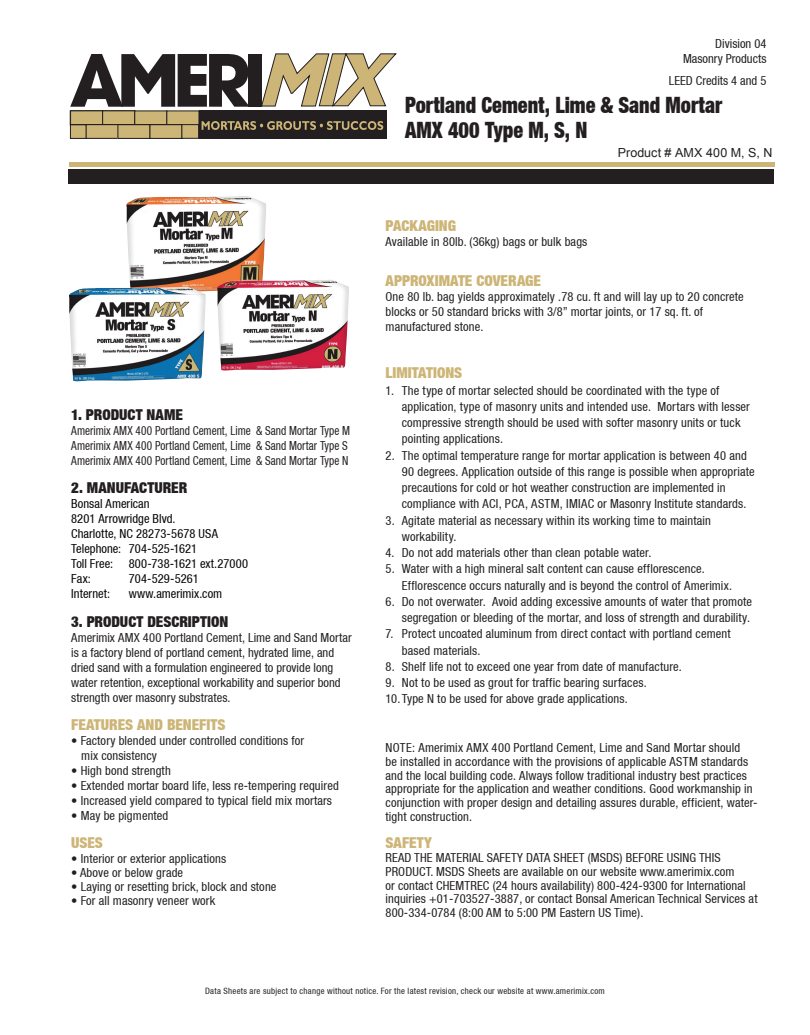
<style>
.page{position:relative;width:810px;height:1035px;background:#fff}
.page>*{position:absolute;margin:0;border:0;box-sizing:border-box;transform-origin:0 0}
.Body_Copy{font:900 condensed 22.5px "Helvetica Neue LT";color:#231f20;scale:.9 1}
.t1{font:900 condensed 15px "Helvetica Neue LT";color:#ccb576}
.t2{font:900 condensed 15px "Helvetica Neue LT";color:#231f20}
.Body_Copy-2{font:condensed 12.5px/13.8px "Helvetica Neue LT";letter-spacing:.01em;color:#231f20}
.Bullet_Body_Copy{font:condensed 12.5px "Helvetica Neue LT";letter-spacing:.01em;color:#231f20}
.t3{font:condensed 12.5px "Helvetica Neue LT";letter-spacing:.005em;color:#040503}
.Body_Copy-3{font:condensed 12.5px "Helvetica Neue LT";letter-spacing:.01em;color:#231f20;scale:.9 1}
.Body_Copy-4{font:12.5px "Arial";letter-spacing:.01em;color:#231f20}
.t4{font:condensed 8.75px "Helvetica Neue LT";letter-spacing:.03em;color:#231f20}
</style>
<div class="page">
<img style="left:126px;top:196px;width:140px;height:96px">
<div style="left:69px;top:169px;width:705px;height:14px;background:#231f20"></div>
<hr style="left:69px;top:163px;width:705px;height:4px;background:#ccb576">
<div style="left:248px;top:54px;width:14px;height:53px;background:#231f20"></div>
<svg style="left:70px;top:54px;width:178px;height:53px"></svg>
<svg style="left:262px;top:53px;width:135px;height:54px"></svg>
<div style="left:199px;top:111px;width:187px;height:28px;background:#231f20"></div>
<svg style="left:202px;top:121px;width:181px;height:9px"></svg>
<div style="left:71px;top:111px;width:32px;height:14px;background:#ccb576"></div>
<div style="left:70px;top:110px;width:33px;height:15px;border:1px solid #231f20"></div>
<div style="left:102px;top:110px;width:33px;height:15px;background:#ccb576;border:1px solid #231f20"></div>
<div style="left:134px;top:111px;width:33px;height:14px;background:#ccb576"></div>
<div style="left:166px;top:111px;width:33px;height:14px;background:#ccb576"></div>
<div style="left:86px;top:125px;width:32px;height:13px;background:#ccb576"></div>
<div style="left:85px;top:124px;width:33px;height:15px;border:1px solid #231f20"></div>
<div style="left:118px;top:125px;width:32px;height:13px;background:#ccb576"></div>
<div style="left:118px;top:124px;width:32px;height:15px;border:1px solid #231f20"></div>
<div style="left:150px;top:125px;width:32px;height:13px;background:#ccb576"></div>
<div style="left:150px;top:124px;width:33px;height:15px;border:1px solid #231f20"></div>
<div style="left:70px;top:125px;width:16px;height:13px;background:#ccb576"></div>
<div style="left:70px;top:124px;width:16px;height:15px;border:1px solid #231f20"></div>
<div style="left:182px;top:125px;width:17px;height:13px;background:#ccb576"></div>
<div style="left:181px;top:124px;width:18px;height:15px;border:1px solid #231f20"></div>
<img style="left:217px;top:280px;width:132px;height:90px">
<img style="left:69px;top:287px;width:137px;height:94px">
<p class="Body_Copy-2" style="left:715px;top:36px;width:53px">Division 04</p>
<p class="Body_Copy-2" style="left:683px;top:51px;width:85px">Masonry Products</p>
<p class="Body_Copy-2" style="left:669px;top:74px;width:99px">LEED Credits 4 and 5</p>
<p class="t2" style="left:71px;top:405px;width:113px">1. PRODUCT NAME</p>
<p class="Body_Copy-3" style="left:71px;top:423px;width:311px">Amerimix AMX 400 Portland Cement, Lime &amp; Sand Mortar Type M</p>
<p class="Body_Copy-3" style="left:71px;top:438px;width:309px">Amerimix AMX 400 Portland Cement, Lime &amp; Sand Mortar Type S</p>
<p class="Body_Copy-3" style="left:71px;top:453px;width:309px">Amerimix AMX 400 Portland Cement, Lime &amp; Sand Mortar Type N</p>
<p class="t2" style="left:71px;top:479px;width:118px">2. MANUFACTURER</p>
<p class="t3" style="left:71px;top:497px;width:80px">Bonsal American</p>
<p class="t3" style="left:71px;top:512px;width:106px">8201 Arrowridge Blvd.</p>
<p class="t3" style="left:71px;top:527px;width:148px">Charlotte, NC 28273-5678 USA</p>
<p class="t3" style="left:71px;top:542px;width:128px">Telephone: 704-525-1621</p>
<p class="t3" style="left:71px;top:557px;width:178px">Toll Free: 800-738-1621 ext.27000</p>
<p class="t3" style="left:71px;top:572px;width:21px">Fax:</p>
<p class="t3" style="left:129px;top:572px;width:72px">704-529-5261</p>
<p class="t3" style="left:71px;top:587px;width:40px">Internet:</p>
<p class="t3" style="left:129px;top:587px;width:95px">www.amerimix.com</p>
<p class="t2" style="left:71px;top:612px;width:159px">3. PRODUCT DESCRIPTION</p>
<p class="Body_Copy-2" style="left:71px;top:630px;width:282px;line-height:15px">Amerimix AMX 400 Portland Cement, Lime and Sand Mortar is a factory blend of portland cement, hydrated lime, and dried sand with a formulation engineered to provide long water retention, exceptional workability and superior bond strength over masonry substrates.</p>
<p class="t1" style="left:71px;top:715px;width:156px">FEATURES AND BENEFITS</p>
<p class="Body_Copy-2" style="left:71px;top:733px;width:234px">• Factory blended under controlled conditions for</p>
<p class="Body_Copy-2" style="left:81px;top:748px;width:77px">mix consistency</p>
<p class="Body_Copy-2" style="left:71px;top:763px;width:101px">• High bond strength</p>
<p class="Body_Copy-2" style="left:71px;top:778px;width:269px">• Extended mortar board life, less re-tempering required</p>
<p class="Body_Copy-2" style="left:71px;top:793px;width:262px">• Increased yield compared to typical field mix mortars</p>
<p class="Body_Copy-2" style="left:71px;top:808px;width:99px">• May be pigmented</p>
<p class="t1" style="left:71px;top:834px;width:33px">USES</p>
<p class="Body_Copy-2" style="left:71px;top:852px;width:156px">• Interior or exterior applications</p>
<p class="Body_Copy-2" style="left:71px;top:866px;width:113px">• Above or below grade</p>
<p class="Body_Copy-2" style="left:71px;top:879px;width:207px">• Laying or resetting brick, block and stone</p>
<p class="Body_Copy-2" style="left:71px;top:893px;width:146px">• For all masonry veneer work</p>
<p class="Body_Copy" style="left:405px;top:91px;width:354px">Portland Cement, Lime &amp; Sand Mortar</p>
<p class="Body_Copy" style="left:405px;top:116px;width:204px">AMX 400 Type M, S, N</p>
<p class="Body_Copy-4" style="left:618px;top:145px;width:156px">Product # AMX 400 M, S, N</p>
<p class="t1" style="left:386px;top:217px;width:72px">PACKAGING</p>
<p class="Body_Copy-2" style="left:386px;top:235px;width:203px">Available in 80lb. (36kg) bags or bulk bags</p>
<p class="t1" style="left:386px;top:272px;width:157px">APPROXIMATE COVERAGE</p>
<p class="Body_Copy-2" style="left:386px;top:289px;width:360px;line-height:15px">One 80 lb. bag yields approximately .78 cu. ft and will lay up to 20 concrete blocks or 50 standard bricks with 3/8” mortar joints, or 17 sq. ft. of manufactured stone.</p>
<p class="t1" style="left:386px;top:364px;width:78px">LIMITATIONS</p>
<p class="Bullet_Body_Copy" style="left:386px;top:383px;width:335px">1. The type of mortar selected should be coordinated with the type of</p>
<p class="Bullet_Body_Copy" style="left:402px;top:399px;width:350px">application, type of masonry units and intended use. Mortars with lesser</p>
<p class="Bullet_Body_Copy" style="left:402px;top:415px;width:340px">compressive strength should be used with softer masonry units or tuck</p>
<p class="Bullet_Body_Copy" style="left:402px;top:432px;width:103px">pointing applications.</p>
<p class="Bullet_Body_Copy" style="left:386px;top:448px;width:363px">2. The optimal temperature range for mortar application is between 40 and</p>
<p class="Bullet_Body_Copy" style="left:402px;top:464px;width:354px">90 degrees. Application outside of this range is possible when appropriate</p>
<p class="Bullet_Body_Copy" style="left:402px;top:480px;width:325px">precautions for cold or hot weather construction are implemented in</p>
<p class="Bullet_Body_Copy" style="left:402px;top:497px;width:346px">compliance with ACI, PCA, ASTM, IMIAC or Masonry Institute standards.</p>
<p class="Bullet_Body_Copy" style="left:386px;top:513px;width:327px">3. Agitate material as necessary within its working time to maintain</p>
<p class="Bullet_Body_Copy" style="left:402px;top:529px;width:56px">workability.</p>
<p class="Bullet_Body_Copy" style="left:386px;top:545px;width:267px">4. Do not add materials other than clean potable water.</p>
<p class="Bullet_Body_Copy" style="left:386px;top:562px;width:321px">5. Water with a high mineral salt content can cause efflorescence.</p>
<p class="Bullet_Body_Copy" style="left:402px;top:578px;width:332px">Efflorescence occurs naturally and is beyond the control of Amerimix.</p>
<p class="Bullet_Body_Copy" style="left:386px;top:594px;width:368px">6. Do not overwater. Avoid adding excessive amounts of water that promote</p>
<p class="Bullet_Body_Copy" style="left:402px;top:610px;width:350px">segregation or bleeding of the mortar, and loss of strength and durability.</p>
<p class="Bullet_Body_Copy" style="left:386px;top:627px;width:347px">7. Protect uncoated aluminum from direct contact with portland cement</p>
<p class="Bullet_Body_Copy" style="left:402px;top:643px;width:80px">based materials.</p>
<p class="Bullet_Body_Copy" style="left:386px;top:659px;width:298px">8. Shelf life not to exceed one year from date of manufacture.</p>
<p class="Bullet_Body_Copy" style="left:386px;top:675px;width:263px">9. Not to be used as grout for traffic bearing surfaces.</p>
<p class="Bullet_Body_Copy" style="left:386px;top:692px;width:244px">10.Type N to be used for above grade applications.</p>
<p class="Body_Copy-2" style="left:386px;top:741px;width:374px">NOTE: Amerimix AMX 400 Portland Cement, Lime and Sand Mortar should<br>be installed in accordance with the provisions of applicable ASTM standards and the local building code. Always follow traditional industry best practices appropriate for the application and weather conditions. Good workmanship in conjunction with proper design and detailing assures durable, efficient, water&shy;tight construction.</p>
<p class="t1" style="left:386px;top:834px;width:48px">SAFETY</p>
<p class="Body_Copy-2" style="left:386px;top:851px;width:374px">READ THE MATERIAL SAFETY DATA SHEET (MSDS) BEFORE USING THIS PRODUCT. MSDS Sheets are available on our website www.amerimix.com<br>or contact CHEMTREC (24 hours availability) 800-424-9300 for International inquiries +01-703527-3887, or contact Bonsal American Technical Services at 800-334-0784 (8:00 AM to 5:00 PM Eastern US Time).</p>
<p class="t4" style="left:205px;top:986px;width:401px">Data Sheets are subject to change without notice. For the latest revision, check our website at www.amerimix.com</p>
</div>
